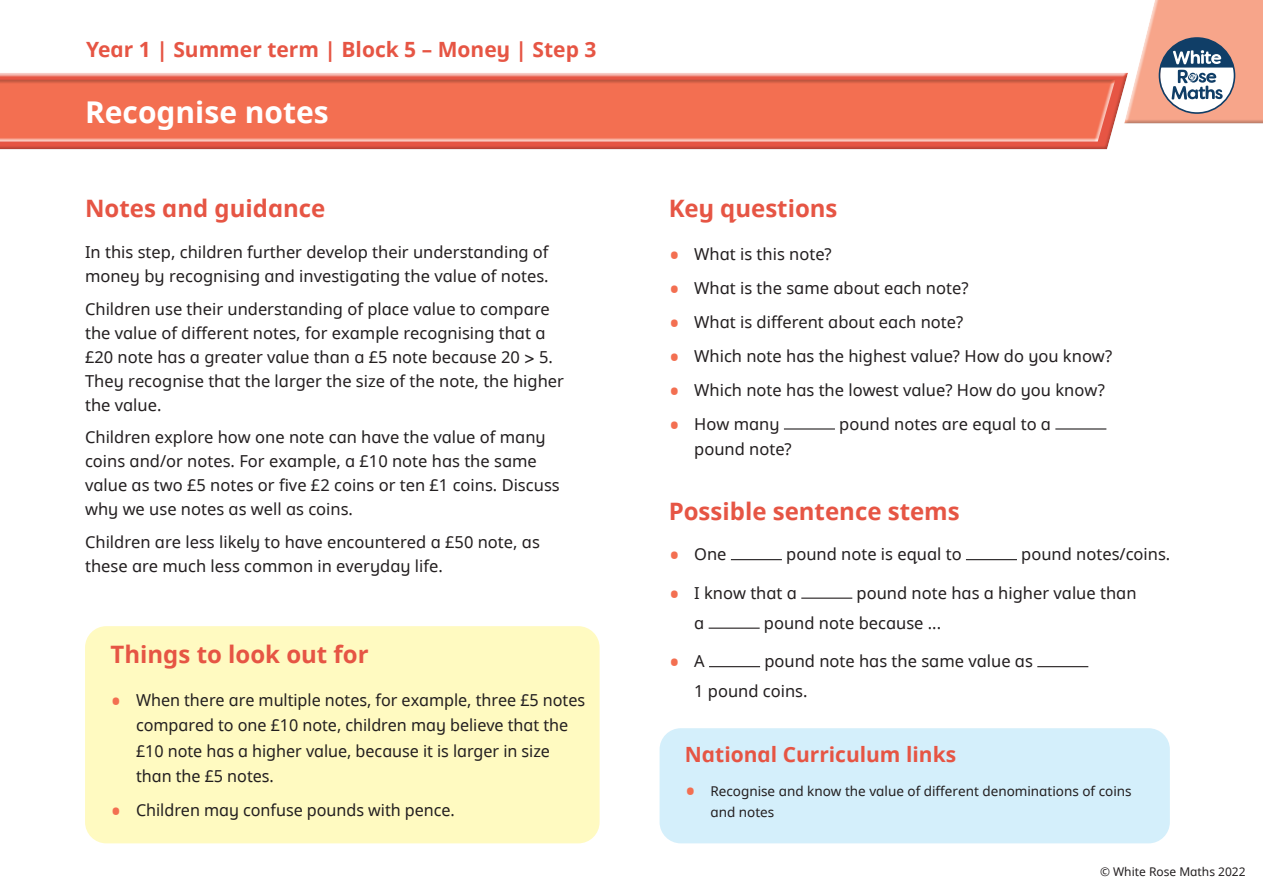
<style>
.page{position:relative;width:1263px;height:893px;background:#fff}
.page>*{position:absolute;margin:0;border:0;box-sizing:border-box;transform-origin:0 0}
.t1{font:30px "White Rose Noto bold";color:#fff}
.t2{font:30px "White Rose Noto regular";color:#f36f51}
.t3{font:24px "White Rose Noto bold";color:#e65544}
.t4{font:21px "White Rose Noto bold";color:#e65544}
.t5{font:16.5px/24px "White Rose Noto regular";color:#231f20}
.t6{font:13.5px/21px "White Rose Noto regular";color:#231f20}
.t7{font:12px "White Rose Noto regular";color:#231f20}
.s1{font-size:30px;color:#f36f51}
</style>
<div class="page">
<div style="left:0;top:71px;width:1129px;height:81px;background:#231f20;opacity:.27"></div>
<div style="left:1123px;top:0;width:140px;height:125px;background:#e6dbd8"></div>
<div style="left:0;top:78px;width:1115px;height:65px;background:#231f20;opacity:.27"></div>
<svg style="left:1124px;top:0;width:139px;height:123px;background:#daaea3"></svg>
<hr style="left:784px;top:428px;width:51px;height:2px;background:#231f20">
<hr style="left:1055px;top:428px;width:51px;height:2px;background:#231f20">
<hr style="left:731px;top:559px;width:51px;height:1px;background:#231f20">
<hr style="left:966px;top:559px;width:51px;height:1px;background:#231f20">
<hr style="left:801px;top:598px;width:51px;height:1px;background:#231f20">
<hr style="left:709px;top:628px;width:51px;height:1px;background:#231f20">
<hr style="left:709px;top:666px;width:51px;height:1px;background:#231f20">
<hr style="left:1037px;top:666px;width:51px;height:1px;background:#231f20">
<div style="left:85px;top:626px;width:515px;height:217px;background:#fffac1;border-radius:21px"></div>
<div style="left:659px;top:728px;width:511px;height:115px;background:#d4effb;border-radius:21px"></div>
<p class="t4" style="left:86px;top:35px;width:512px">Year 1 | Summer term | Block 5 – Money | Step 3</p>
<h1 class="t1" style="left:85px;top:91px;width:245px">Recognise notes</h1>
<h2 class="t3" style="left:85px;top:191px;width:242px">Notes and guidance</h2>
<p class="t5" style="left:85px;top:239px;width:465px">In this step, children further develop their understanding of money by recognising and investigating the value of notes.</p>
<p class="t5" style="left:85px;top:296px;width:480px">Children use their understanding of place value to compare the value of different notes, for example recognising that a £20 note has a greater value than a £5 note because 20 &gt; 5.<br>They recognise that the larger the size of the note, the higher the value.</p>
<p class="t5" style="left:85px;top:425px;width:476px">Children explore how one note can have the value of many coins and/or notes. For example, a £10 note has the same value as two £5 notes or five £2 coins or ten £1 coins. Discuss why we use notes as well as coins.</p>
<p class="t5" style="left:85px;top:529px;width:456px">Children are less likely to have encountered a £50 note, as these are much less common in everyday life.</p>
<h2 class="t3" style="left:111px;top:638px;width:260px">Things to look out for</h2>
<p class="t5" style="left:136px;top:687px;width:451px;line-height:25.5px;text-indent:-26px"><span class="s1">•</span> When there are multiple notes, for example, three £5 notes compared to one £10 note, children may believe that the £10 note has a higher value, because it is larger in size than the £5 notes.</p>
<p class="t5" style="left:111px;top:798px;width:346px"><span class="s1">•</span> Children may confuse pounds with pence.</p>
<h2 class="t3" style="left:669px;top:191px;width:170px">Key questions</h2>
<p class="t5" style="left:669px;top:241px;width:165px"><span class="s1">•</span> What is this note?</p>
<p class="t5" style="left:669px;top:275px;width:301px"><span class="s1">•</span> What is the same about each note?</p>
<p class="t5" style="left:669px;top:309px;width:296px"><span class="s1">•</span> What is different about each note?</p>
<p class="t5" style="left:669px;top:343px;width:445px"><span class="s1">•</span> Which note has the highest value? How do you know?</p>
<p class="t5" style="left:669px;top:377px;width:438px"><span class="s1">•</span> Which note has the lowest value? How do you know?</p>
<p class="t5" style="left:669px;top:411px;width:112px"><span class="s1">•</span> How many</p>
<p class="t5" style="left:839px;top:411px;width:213px">pound notes are equal to a</p>
<p class="t5" style="left:694px;top:436px;width:99px">pound note?</p>
<h2 class="t3" style="left:669px;top:494px;width:293px">Possible sentence stems</h2>
<p class="t5" style="left:669px;top:542px;width:59px"><span class="s1">•</span> One</p>
<p class="t5" style="left:786px;top:542px;width:177px">pound note is equal to</p>
<p class="t5" style="left:1021px;top:542px;width:151px">pound notes/coins.</p>
<p class="t5" style="left:669px;top:580px;width:130px"><span class="s1">•</span> I know that a</p>
<p class="t5" style="left:857px;top:580px;width:281px">pound note has a higher value than</p>
<p class="t5" style="left:694px;top:610px;width:12px">a</p>
<p class="t5" style="left:764px;top:610px;width:179px">pound note because ...</p>
<h1 class="t2" style="left:669px;top:641px;width:38px">• <sup>A</sup></h1>
<p class="t5" style="left:694px;top:646px;width:340px;line-height:30px;text-indent:70px">pound note has the same value as<br>1 pound coins.</p>
<p class="t4" style="left:685px;top:739px;width:273px">National Curriculum links</p>
<p class="t6" style="left:710px;top:780px;width:423px;text-indent:-26px"><span class="s1">•</span> Recognise and know the value of different denominations of coins and notes</p>
<p class="t7" style="left:1100px;top:863px;width:147px">© White Rose Maths 2022</p>
</div>
